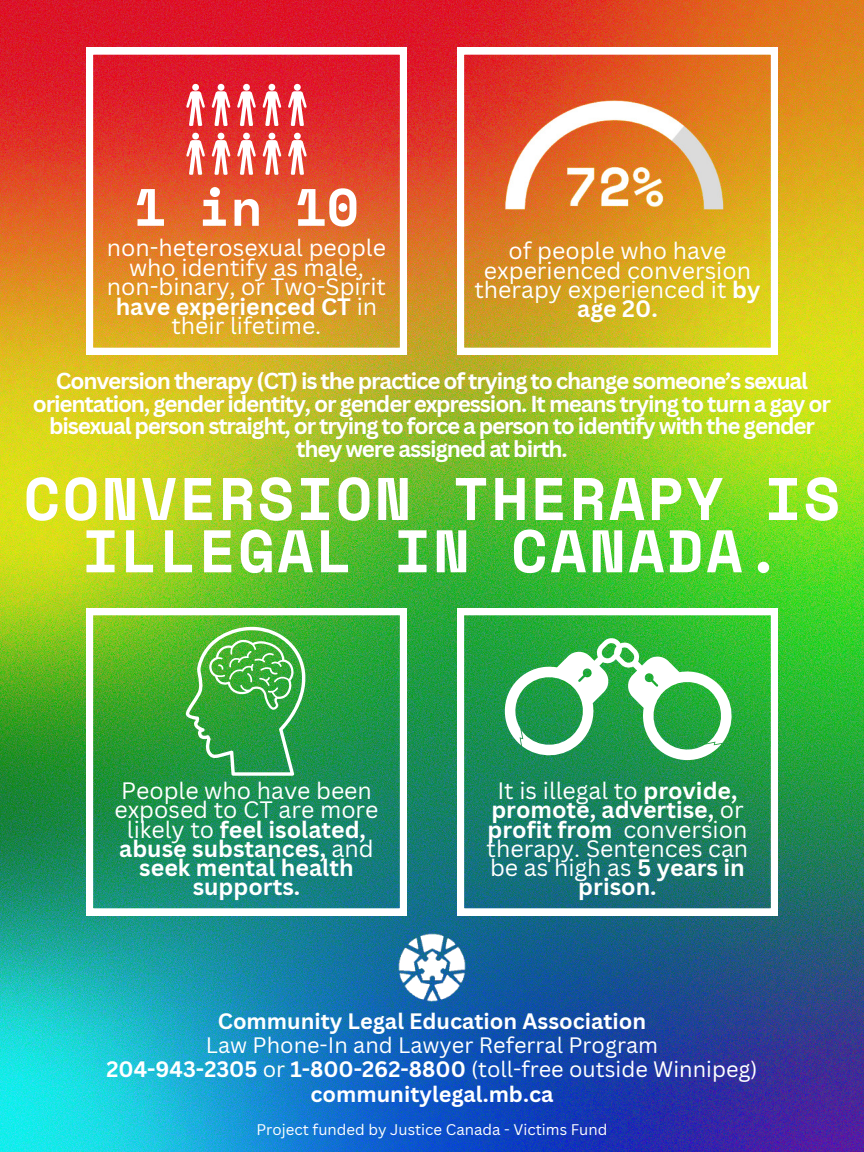
<style>
.page{position:relative;width:864px;height:1152px;background:#fff}
.page>*{position:absolute;margin:0;border:0;box-sizing:border-box;transform-origin:0 0}
.t1{font:700 60px/52.3px "Space Mono";letter-spacing:.04em;color:#fff;text-align:center}
.t2{font:700 52.5px "Space Mono";color:#fff}
.t3{font:23.17px/19.5px "Canva Sans";color:#fff;text-align:center}
.t4{font:23.1px/19.1px "Canva Sans";color:#fff;text-align:center}
.t5{font:700 23.1px/19.1px "Canva Sans";color:#fff;text-align:center}
.t6{font:700 22.5px/22.5px "Canva Sans";letter-spacing:-.05em;color:#fff;text-align:center}
.t7{font:21.75px "Canva Sans";color:#fff}
.t8{font:700 21.75px "Canva Sans";color:#fff}
.t9{font:15px "Canva Sans";color:#fff}
.s1{font-weight:700}
.s2{font-weight:400}
</style>
<div class="page">
<img style="left:0;top:0;width:864px;height:1152px">
<img style="left:457px;top:48px;width:320px;height:306px">
<img style="left:86px;top:609px;width:320px;height:306px">
<img style="left:457px;top:609px;width:320px;height:306px">
<img style="left:86px;top:48px;width:320px;height:306px">
<svg style="left:237px;top:84px;width:19px;height:42px"></svg>
<svg style="left:263px;top:84px;width:18px;height:42px"></svg>
<svg style="left:288px;top:84px;width:19px;height:42px"></svg>
<svg style="left:237px;top:133px;width:19px;height:42px"></svg>
<svg style="left:212px;top:84px;width:18px;height:42px"></svg>
<svg style="left:186px;top:84px;width:19px;height:42px"></svg>
<svg style="left:212px;top:133px;width:18px;height:42px"></svg>
<svg style="left:186px;top:133px;width:19px;height:42px"></svg>
<svg style="left:263px;top:133px;width:18px;height:42px"></svg>
<svg style="left:288px;top:133px;width:19px;height:42px"></svg>
<img style="left:493px;top:75px;width:251px;height:159px">
<img style="left:185px;top:626px;width:123px;height:149px">
<img style="left:501px;top:637px;width:235px;height:127px">
<img style="left:395px;top:931px;width:74px;height:73px">
<p class="t2" style="left:134px;top:167px;width:226px">1 in 10</p>
<p class="t3" style="left:107px;top:238px;width:281px">non-heterosexual people who identify as male, non-binary, or Two-Spirit <span class="s1">have experienced CT</span> in their lifetime.</p>
<p class="t4" style="left:474px;top:241px;width:288px">of people who have experienced conversion therapy experienced it <span class="s1">by age 20.</span></p>
<p class="t6" style="left:33px;top:369px;width:800px">Conversion therapy (CT) is the practice of trying to change someone’s sexual orientation, gender identity, or gender expression. It means trying to turn a gay or bisexual person straight, or trying to force a person to identify with the gender they were assigned at birth.</p>
<p class="t1" style="left:24px;top:471px;width:818px">CONVERSION THERAPY IS<br>ILLEGAL IN CANADA.</p>
<p class="t5" style="left:114px;top:781px;width:266px"><span class="s2">People who have been exposed to CT are more likely to</span> feel isolated, abuse substances, <span class="s2">and </span>seek mental health supports.</p>
<p class="t4" style="left:487px;top:781px;width:263px">It is illegal to <span class="s1">provide, promote, advertise,</span> or <span class="s1">profit from</span> conversion therapy. Sentences can be as high as <span class="s1">5 years in prison.</span></p>
<p class="t8" style="left:218px;top:1006px;width:430px">Community Legal Education Association</p>
<p class="t7" style="left:206px;top:1030px;width:454px">Law Phone-In and Lawyer Referral Program</p>
<p class="t7" style="left:106px;top:1054px;width:653px"><span class="s1">204-943-2305</span> or <span class="s1">1-800-262-8800</span> (toll-free outside Winnipeg)</p>
<p class="t8" style="left:311px;top:1078px;width:244px">communitylegal.mb.ca</p>
<p class="t9" style="left:257px;top:1119px;width:352px">Project funded by Justice Canada - Victims Fund</p>
</div>
